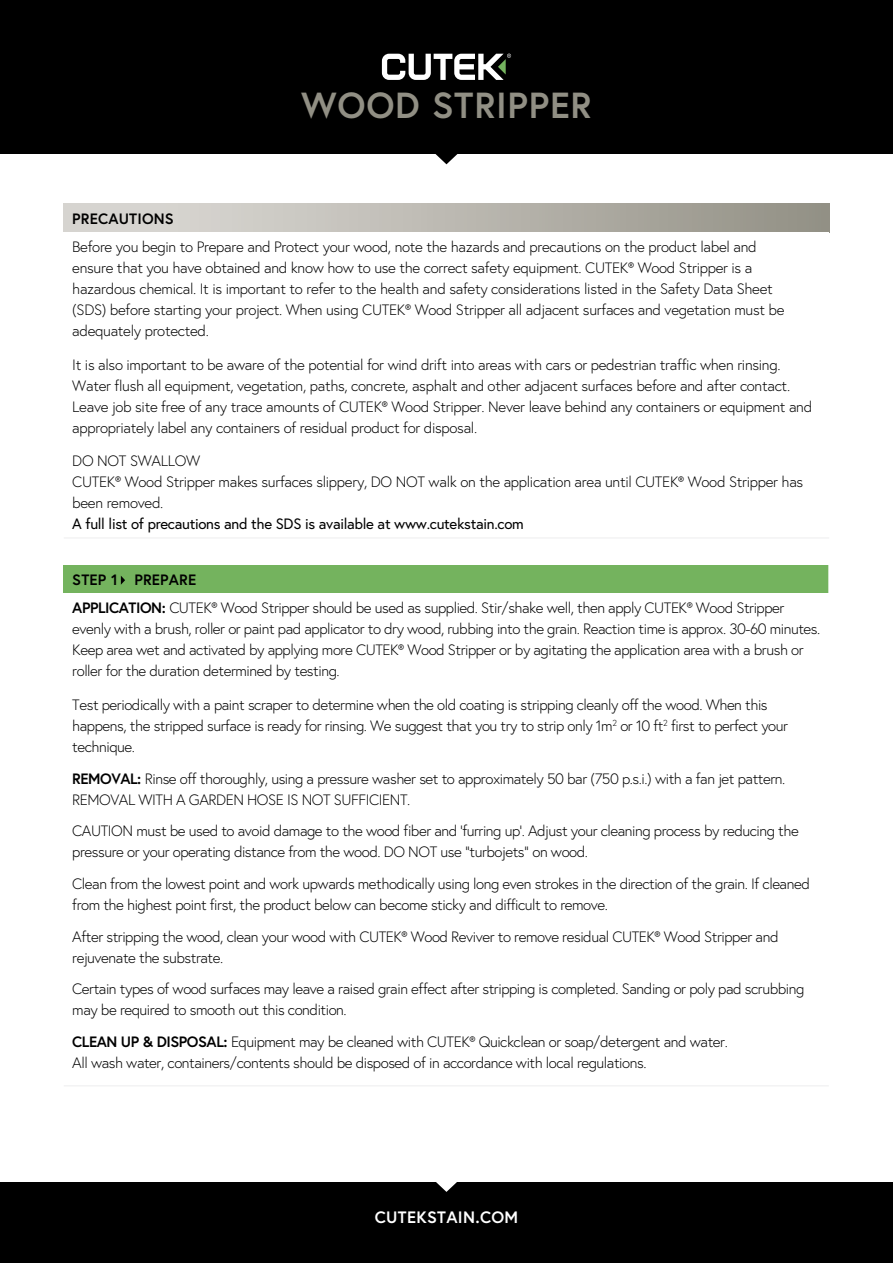
<style>
.page{position:relative;width:893px;height:1263px;background:#fff}
.page>*{position:absolute;margin:0;border:0;box-sizing:border-box;transform-origin:0 0}
.t1{font:700 36.3px "Europa";letter-spacing:.02em;color:#918f84}
.t2{font:700 16.5px "Europa";letter-spacing:.02em;color:#fff}
.t3{font:300 15px/21px "Europa";letter-spacing:-.03em;color:#000}
.t4{font:15px "Europa";letter-spacing:-.02em;color:#000}
.t5{font:700 15px "Europa";letter-spacing:.01em;color:#000}
.s1{font-weight:700}
</style>
<div class="page">
<div style="left:0;top:1182px;width:893px;height:81px;background:#000"></div>
<svg style="left:436px;top:1182px;width:21px;height:10px"></svg>
<div style="left:0;top:0;width:893px;height:153px;background:#000"></div>
<svg style="left:434px;top:153px;width:25px;height:11px"></svg>
<svg style="left:382px;top:54px;width:129px;height:26px"></svg>
<div style="left:64px;top:204px;width:765px;height:28px;background:linear-gradient(to right,#e0ddda,#959287)"></div>
<hr style="left:64px;top:538px;width:765px;height:1px;background:#ededee">
<div style="left:64px;top:565px;width:765px;height:28px;background:#74b35e"></div>
<hr style="left:64px;top:1085px;width:765px;height:1px;background:#ededee">
<svg style="left:828px;top:565px;width:1px;height:28px"></svg>
<svg style="left:121px;top:576px;width:4px;height:9px"></svg>
<h1 class="t1" style="left:301px;top:82px;width:292px">WOOD STRIPPER</h1>
<p class="t5" style="left:72px;top:209px;width:103px">PRECAUTIONS</p>
<p class="t3" style="left:72px;top:236px;width:714px">Before you begin to Prepare and Protect your wood, note the hazards and precautions on the product label and ensure that you have obtained and know how to use the correct safety equipment. CUTEK® Wood Stripper is a hazardous chemical. It is important to refer to the health and safety considerations listed in the Safety Data Sheet (SDS) before starting your project. When using CUTEK® Wood Stripper all adjacent surfaces and vegetation must be adequately protected.</p>
<p class="t3" style="left:72px;top:354px;width:741px">It is also important to be aware of the potential for wind drift into areas with cars or pedestrian traffic when rinsing.<br>Water flush all equipment, vegetation, paths, concrete, asphalt and other adjacent surfaces before and after contact.<br>Leave job site free of any trace amounts of CUTEK® Wood Stripper. Never leave behind any containers or equipment and appropriately label any containers of residual product for disposal.</p>
<p class="t3" style="left:72px;top:451px;width:732px">DO NOT SWALLOW<br>CUTEK® Wood Stripper makes surfaces slippery, DO NOT walk on the application area until CUTEK® Wood Stripper has been removed.</p>
<p class="t4" style="left:72px;top:515px;width:453px">A full list of precautions and the SDS is available at www.cutekstain.com</p>
<p class="t3" style="left:72px;top:565px;width:714px;line-height:28.8px"><span class="s1">STEP 1 PREPARE<br>APPLICATION:</span> CUTEK® Wood Stripper should be used as supplied. Stir/shake well, then apply CUTEK® Wood Stripper</p>
<p class="t3" style="left:72px;top:619px;width:750px">evenly with a brush, roller or paint pad applicator to dry wood, rubbing into the grain. Reaction time is approx. 30-60 minutes.<br>Keep area wet and activated by applying more CUTEK® Wood Stripper or by agitating the application area with a brush or roller for the duration determined by testing.</p>
<p class="t3" style="left:72px;top:694px;width:717px">Test periodically with a paint scraper to determine when the old coating is stripping cleanly off the wood. When this happens, the stripped surface is ready for rinsing. We suggest that you try to strip only 1m<sup>2</sup> or 10 ft<sup>2</sup> first to perfect your technique.</p>
<p class="t3" style="left:72px;top:768px;width:715px"><span class="s1">REMOVAL:</span> Rinse off thoroughly, using a pressure washer set to approximately 50 bar (750 p.s.i.) with a fan jet pattern.<br>REMOVAL WITH A GARDEN HOSE IS NOT SUFFICIENT.</p>
<p class="t3" style="left:72px;top:821px;width:728px">CAUTION must be used to avoid damage to the wood fiber and ‘furring up’. Adjust your cleaning process by reducing the pressure or your operating distance from the wood. DO NOT use “turbojets” on wood.</p>
<p class="t3" style="left:72px;top:873px;width:739px">Clean from the lowest point and work upwards methodically using long even strokes in the direction of the grain. If cleaned from the highest point first, the product below can become sticky and difficult to remove.</p>
<p class="t3" style="left:72px;top:926px;width:708px">After stripping the wood, clean your wood with CUTEK® Wood Reviver to remove residual CUTEK® Wood Stripper and rejuvenate the substrate.</p>
<p class="t3" style="left:72px;top:979px;width:733px">Certain types of wood surfaces may leave a raised grain effect after stripping is completed. Sanding or poly pad scrubbing may be required to smooth out this condition.</p>
<p class="t3" style="left:72px;top:1031px;width:657px"><span class="s1">CLEAN UP &amp; DISPOSAL:</span> Equipment may be cleaned with CUTEK® Quickclean or soap/detergent and water.<br>All wash water, containers/contents should be disposed of in accordance with local regulations.</p>
<p class="t2" style="left:375px;top:1207px;width:145px">CUTEKSTAIN.COM</p>
</div>
